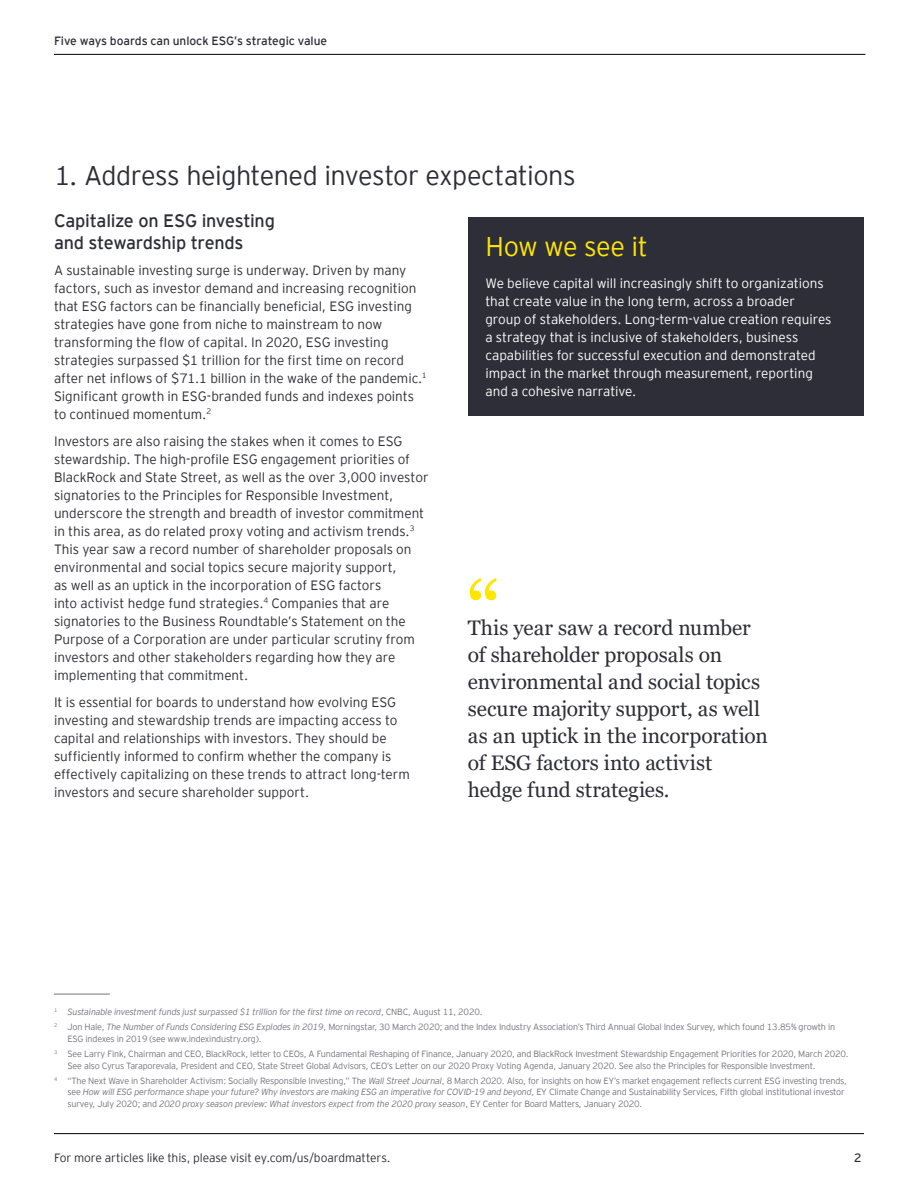
<style>
.page{position:relative;width:918px;height:1188px;background:#fff}
.page>*{position:absolute;margin:0;border:0;box-sizing:border-box;transform-origin:0 0}
.Standfirst{font:84px "Georgia";color:#ffe600}
.Body_Heading_1{font:300 27px "EY Interstate";letter-spacing:-.02em;color:#2e2e38}
.Body_Heading_1-2{font:300 27px "EY Interstate";letter-spacing:-.02em;color:#ffe600}
.Callout_Text__smalle{font:21px/27px "Georgia";letter-spacing:-.005em;color:#2e2e38}
.Body_Heading_2{font:18px/22.5px "EY Interstate";letter-spacing:-.015em;color:#2e2e38}
.Body_copy{font:300 13.5px/18px "EY Interstate";letter-spacing:-.005em;color:#2e2e38}
.Body_copy-2{font:300 13.5px/18px "EY Interstate";letter-spacing:-.005em;color:#fff}
.For_more_articles_fo{font:300 12px "EY Interstate";letter-spacing:-.01em;color:#2e2e38}
.Header_Title{font:12px "EY Interstate";letter-spacing:-.005em;color:#2e2e38}
.Issue_Date{font:12px "EY Interstate";color:#2e2e38}
.footnotes_-_BMQ_10_2{font:300 9px/11.7px "EY Interstate";letter-spacing:-.02em;color:#747480}
.footnotes_-_BMQ_10_2-2{font:italic 300 9px "EY Interstate";letter-spacing:-.02em;color:#747480}
.s1{font-style:normal}
.s2{font-style:italic}
</style>
<div class="page">
<hr style="left:54px;top:994px;width:56px;height:1px;background:#747480">
<div style="left:469px;top:218px;width:395px;height:198px;background:#2e2e38"></div>
<hr style="left:54px;top:1133px;width:810px;height:1px;background:#000">
<hr style="left:54px;top:54px;width:811px;height:1px;background:#000">
<p class="Header_Title" style="left:54px;top:32px;width:275px">Five ways boards can unlock ESG’s strategic value</p>
<p class="Body_Heading_1" style="left:54px;top:157px;width:523px">1. Address heightened investor expectations</p>
<p class="Body_Heading_2" style="left:54px;top:208px;width:222px">Capitalize on ESG investing and stewardship trends</p>
<p class="Body_copy" style="left:54px;top:260px;width:374px">A sustainable investing surge is underway. Driven by many factors, such as investor demand and increasing recognition that ESG factors can be financially beneficial, ESG investing strategies have gone from niche to mainstream to now transforming the flow of capital. In 2020, ESG investing strategies surpassed $1 trillion for the first time on record after net inflows of $71.1 billion in the wake of the pandemic.<sup>1<br></sup>Significant growth in ESG-branded funds and indexes points to continued momentum.<sup>2</sup></p>
<p class="Body_copy" style="left:54px;top:431px;width:376px">Investors are also raising the stakes when it comes to ESG stewardship. The high-profile ESG engagement priorities of BlackRock and State Street, as well as the over 3,000 investor signatories to the Principles for Responsible Investment, underscore the strength and breadth of investor commitment in this area, as do related proxy voting and activism trends.<sup>3<br></sup>This year saw a record number of shareholder proposals on environmental and social topics secure majority support,<br>as well as an uptick in the incorporation of ESG factors<br>into activist hedge fund strategies.<sup>4</sup> Companies that are signatories to the Business Roundtable’s Statement on the Purpose of a Corporation are under particular scrutiny from investors and other stakeholders regarding how they are implementing that commitment.</p>
<p class="Body_copy" style="left:54px;top:692px;width:357px">It is essential for boards to understand how evolving ESG investing and stewardship trends are impacting access to capital and relationships with investors. They should be sufficiently informed to confirm whether the company is effectively capitalizing on these trends to attract long-term investors and secure shareholder support.</p>
<p class="Body_Heading_1-2" style="left:485px;top:227px;width:164px">How we see it</p>
<p class="Body_copy-2" style="left:485px;top:273px;width:348px">We believe capital will increasingly shift to organizations that create value in the long term, across a broader group of stakeholders. Long-term-value creation requires a strategy that is inclusive of stakeholders, business capabilities for successful execution and demonstrated impact in the market through measurement, reporting and a cohesive narrative.</p>
<p class="Standfirst" style="left:466px;top:561px;width:36px">“</p>
<p class="Callout_Text__smalle" style="left:468px;top:614px;width:301px">This year saw a record number of shareholder proposals on environmental and social topics secure majority support, as well as an uptick in the incorporation of ESG factors into activist hedge fund strategies.</p>
<p class="footnotes_-_BMQ_10_2-2" style="left:54px;top:1005px;width:430px"><sup>1</sup> Sustainable investment funds just surpassed $1 trillion for the first time on record<span class="s1">, CNBC, August 11, 2020.</span></p>
<p class="footnotes_-_BMQ_10_2" style="left:68px;top:1020px;width:769px;text-indent:-14px"><sup>2</sup> Jon Hale, <span class="s2">The Number of Funds Considering ESG Explodes in 2019</span>, Morningstar, 30 March 2020; and the Index Industry Association’s Third Annual Global Index Survey, which found 13.85% growth in<br>ESG indexes in 2019 (see www.indexindustry.org).</p>
<p class="footnotes_-_BMQ_10_2" style="left:68px;top:1047px;width:783px;text-indent:-14px"><sup>3</sup> See Larry Fink, Chairman and CEO, BlackRock, letter to CEOs, A Fundamental Reshaping of Finance, January 2020, and BlackRock Investment Stewardship Engagement Priorities for 2020, March 2020.<br>See also Cyrus Taraporevala, President and CEO, State Street Global Advisors, CEO’s Letter on our 2020 Proxy Voting Agenda, January 2020. See also the Principles for Responsible Investment.</p>
<p class="footnotes_-_BMQ_10_2" style="left:68px;top:1074px;width:781px;text-indent:-14px"><sup>4</sup> “The Next Wave in Shareholder Activism: Socially Responsible Investing,” Th<span class="s2">e Wall Street Journal</span>, 8 March 2020. Also, for insights on how EY’s market engagement reflects current ESG investing trends, see <span class="s2">How will ESG performance shape your future? Why investors are making ESG an imperative for COVID-19 and beyond</span>, EY Climate Change and Sustainability Services, Fifth global institutional investor survey, July 2020; and <span class="s2">2020 proxy season preview: What investors expect from the 2020 proxy season</span>, EY Center for Board Matters, January 2020.</p>
<p class="For_more_articles_fo" style="left:54px;top:1149px;width:338px">For more articles like this, please visit ey.com/us/boardmatters.</p>
<p class="Issue_Date" style="left:854px;top:1149px;width:9px">2</p>
</div>
